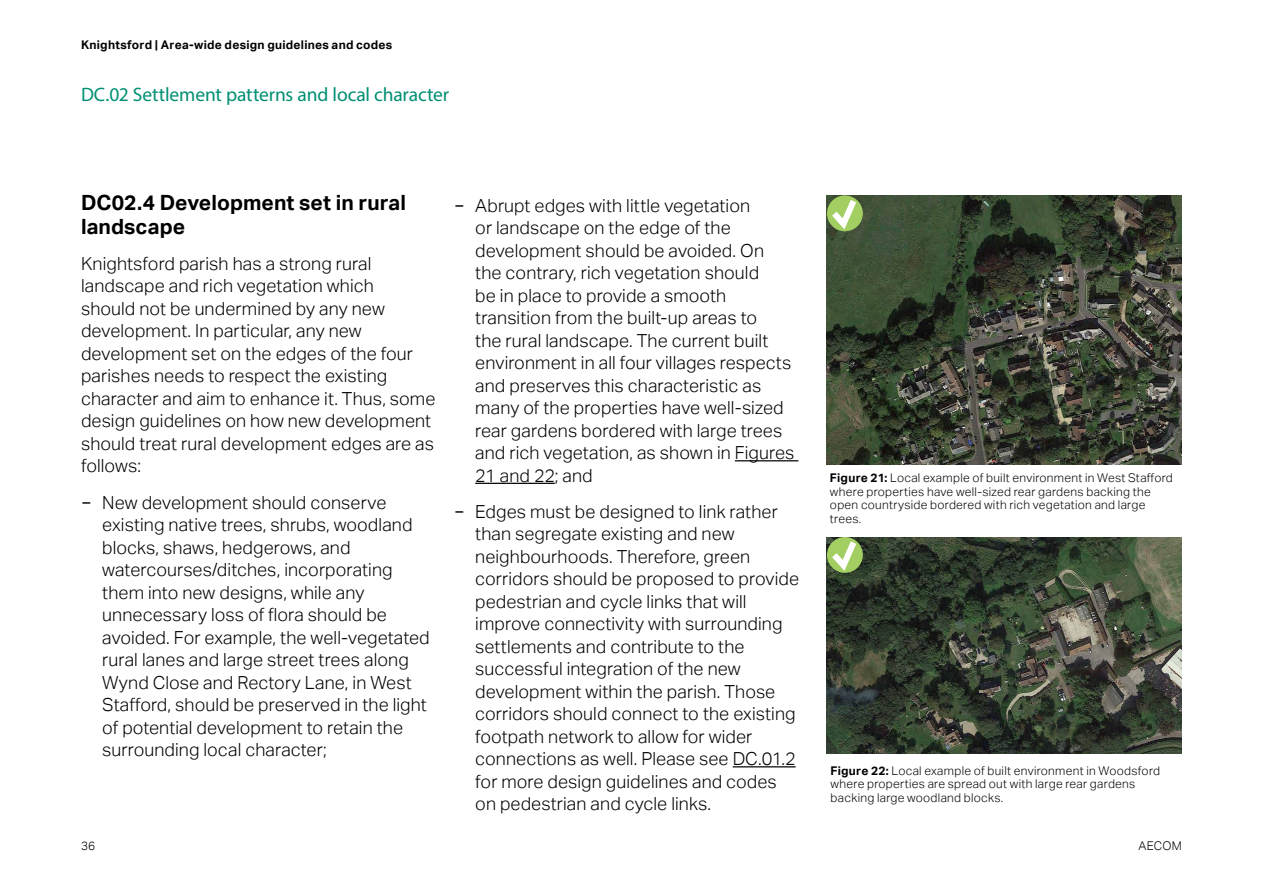
<style>
.page{position:relative;width:1263px;height:893px;background:#fff}
.page>*{position:absolute;margin:0;border:0;box-sizing:border-box;transform-origin:0 0}
.t1{font:700 21px/24px "AECOM Sans";letter-spacing:.005em;color:#000}
.t2{font:19.5px "Myriad Pro";letter-spacing:-.005em;color:#008f72}
.t3{font:300 18px/22.5px "AECOM Sans";letter-spacing:.005em;color:#000}
.t4{font:300 12px/13.5px "AECOM Sans";letter-spacing:.025em;color:#000}
.t5{font:700 12px "AECOM Sans";letter-spacing:.02em;color:#000}
.s1{font-weight:400}
.s2{font-weight:700}
</style>
<div class="page">
<hr style="left:735px;top:460px;width:63px;height:1px;background:#000">
<hr style="left:475px;top:483px;width:80px;height:1px;background:#000">
<hr style="left:733px;top:766px;width:63px;height:1px;background:#000">
<img style="left:827px;top:538px;width:355px;height:215px">
<img style="left:827px;top:195px;width:355px;height:270px">
<div style="left:827px;top:537px;width:36px;height:36px;background:#a3cf62;border-radius:50%"></div>
<svg style="left:826px;top:537px;width:35px;height:39px"></svg>
<svg style="left:827px;top:195px;width:36px;height:36px"></svg>
<svg style="left:826px;top:195px;width:35px;height:40px"></svg>
<p class="t5" style="left:81px;top:38px;width:313px">Knightsford | Area-wide design guidelines and codes</p>
<p class="t2" style="left:81px;top:82px;width:370px">DC.02 Settlement patterns and local character</p>
<p class="t1" style="left:81px;top:191px;width:326px">DC02.4 Development set in rural landscape</p>
<p class="t3" style="left:81px;top:252px;width:356px">Knightsford parish has a strong rural landscape and rich vegetation which<br>should not be undermined by any new development. In particular, any new development set on the edges of the four parishes needs to respect the existing character and aim to enhance it. Thus, some design guidelines on how new development should treat rural development edges are as follows:</p>
<p class="t3" style="left:102px;top:491px;width:329px;text-indent:-21px"><span class="s1">−</span> New development should conserve existing native trees, shrubs, woodland blocks, shaws, hedgerows, and watercourses/ditches, incorporating them into new designs, while any unnecessary loss of flora should be avoided. For example, the well-vegetated rural lanes and large street trees along Wynd Close and Rectory Lane, in West Stafford, should be preserved in the light of potential development to retain the surrounding local character;</p>
<p class="t3" style="left:475px;top:194px;width:321px;text-indent:-21px"><span class="s1">−</span> Abrupt edges with little vegetation<br>or landscape on the edge of the development should be avoided. On the contrary, rich vegetation should<br>be in place to provide a smooth transition from the built-up areas to<br>the rural landscape. The current built environment in all four villages respects and preserves this characteristic as many of the properties have well-sized rear gardens bordered with large trees and rich vegetation, as shown in Figures 21 and 22; and</p>
<p class="t3" style="left:475px;top:500px;width:325px;text-indent:-21px"><span class="s1">−</span> Edges must be designed to link rather than segregate existing and new neighbourhoods. Therefore, green corridors should be proposed to provide pedestrian and cycle links that will improve connectivity with surrounding settlements and contribute to the successful integration of the new development within the parish. Those corridors should connect to the existing footpath network to allow for wider connections as well. Please see DC.01.2 for more design guidelines and codes on pedestrian and cycle links.</p>
<p class="t4" style="left:830px;top:471px;width:344px"><span class="s2">Figure 21:</span> Local example of built environment in West Stafford where properties have well-sized rear gardens backing the open countryside bordered with rich vegetation and large trees.</p>
<p class="t4" style="left:831px;top:764px;width:331px"><span class="s2">Figure 22:</span> Local example of built environment in Woodsford where properties are spread out with large rear gardens backing large woodland blocks.</p>
<p class="t4" style="left:81px;top:839px;width:16px">36</p>
<p class="t4" style="left:1138px;top:839px;width:45px">AECOM</p>
</div>
